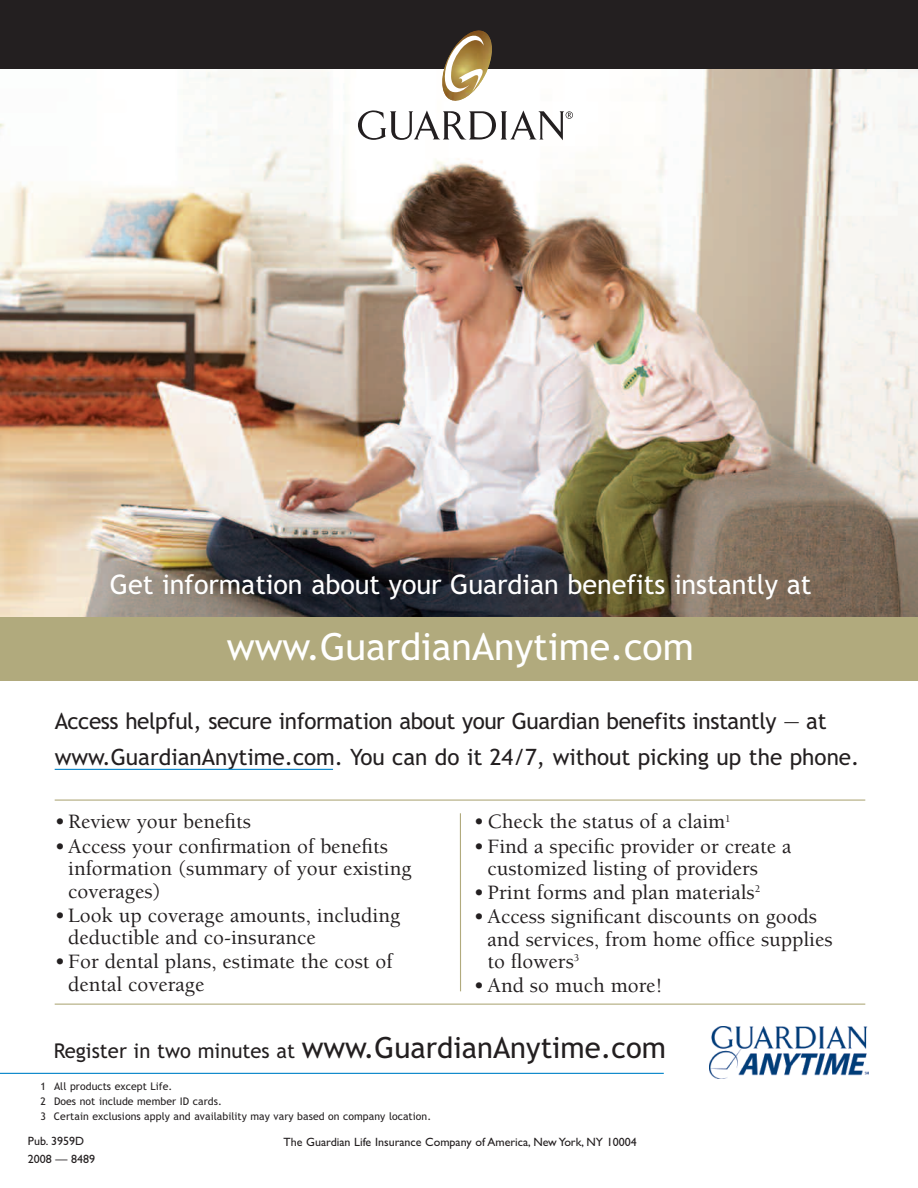
<style>
.page{position:relative;width:918px;height:1188px;background:#fff}
.page>*{position:absolute;margin:0;border:0;box-sizing:border-box;transform-origin:0 0}
.t1{font:37.5px "Trebuchet MSPS";color:#fff}
.t2{font:29.25px "Trebuchet MSPS";color:#231f20}
.t3{font:27px "Trebuchet MSPS";letter-spacing:-.005em;color:#fff}
.t4{font:22.5px/36px "Trebuchet MSPS";letter-spacing:-.02em;color:#231f20}
.t5{font:500 21px/22.5px "Berkeley";color:#231f20}
.t6{font:12px/18px "Gill Sans";color:#231f20}
.t7{font:10.5px/15px "Trebuchet MSPS";letter-spacing:.005em;color:#231f20}
.s1{font-size:20.25px}
</style>
<div class="page">
<img style="left:0;top:69px;width:918px;height:549px">
<img style="left:710px;top:1027px;width:159px;height:51px">
<hr style="left:0;top:1073px;width:664px;height:1px;background:#0082c8">
<hr style="left:55px;top:769px;width:278px;height:1px;background:#0082c8">
<div style="left:0;top:618px;width:918px;height:63px;background:#b1aa7d"></div>
<div style="left:0;top:0;width:918px;height:69px;background:#231f20"></div>
<svg style="left:358px;top:110px;width:215px;height:30px"></svg>
<img style="left:442px;top:30px;width:50px;height:71px">
<svg style="left:443px;top:34px;width:41px;height:59px"></svg>
<hr style="left:55px;top:1004px;width:810px;height:1px;background:#b1aa7d">
<hr style="left:460px;top:813px;width:1px;height:178px;background:#b1aa7d">
<hr style="left:55px;top:800px;width:810px;height:1px;background:#b1aa7d">
<p class="t3" style="left:110px;top:574px;width:703px">Get information about your Guardian benefits instantly at</p>
<h1 class="t1" style="left:227px;top:633px;width:469px">www.GuardianAnytime.com</h1>
<p class="t4" style="left:55px;top:705px;width:806px">Access helpful, secure information about your Guardian benefits instantly — at www.GuardianAnytime.com. You can do it 24/7, without picking up the phone.</p>
<p class="t5" style="left:55px;top:812px;width:198px">• Review your benefits</p>
<p class="t5" style="left:68px;top:836px;width:345px;text-indent:-14px">• Access your confirmation of benefits information (summary of your existing coverages)</p>
<p class="t5" style="left:68px;top:906px;width:333px;text-indent:-14px">• Look up coverage amounts, including deductible and co-insurance</p>
<p class="t5" style="left:68px;top:952px;width:326px;text-indent:-14px">•For dental plans, estimate the cost of dental coverage</p>
<p class="t5" style="left:474px;top:812px;width:258px">• Check the status of a claim<sup>1</sup></p>
<p class="t5" style="left:487px;top:836px;width:306px;text-indent:-14px">• Find a specific provider or create a customized listing of providers</p>
<p class="t5" style="left:474px;top:883px;width:288px">• Print forms and plan materials<sup>2</sup></p>
<p class="t5" style="left:487px;top:907px;width:347px;text-indent:-14px">• Access significant discounts on goods and services, from home office supplies to flowers<sup>3</sup></p>
<p class="t5" style="left:474px;top:976px;width:190px">• And so much more!</p>
<h2 class="t2" style="left:54px;top:1038px;width:614px"><span class="s1">Register in two minutes at</span> www.GuardianAnytime.com</h2>
<p class="t7" style="left:40px;top:1080px;width:392px">1 All products except Life.<br>2 Does not include member ID cards.<br>3 Certain exclusions apply and availability may vary based on company location.</p>
<p class="t6" style="left:283px;top:1132px;width:355px">The Guardian Life Insurance Company of America, New York, NY 10004</p>
<p class="t6" style="left:28px;top:1132px;width:69px">Pub. 3959D<br>2008 — 8489</p>
</div>
